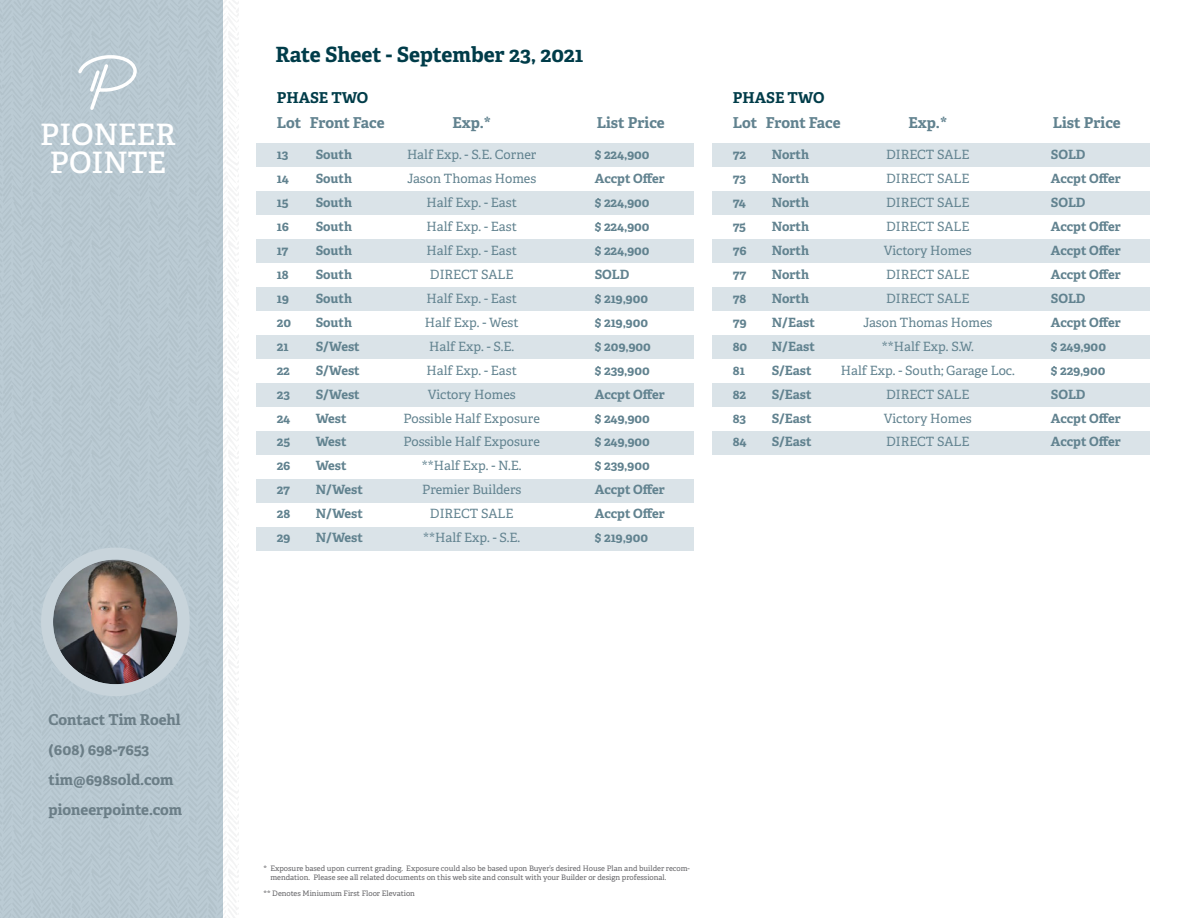
<style>
.page{position:relative;width:1188px;height:918px;background:#fff}
.page>*{position:absolute;margin:0;border:0;box-sizing:border-box;transform-origin:0 0}
.t1{font:600 29.55px/27.8px "Adelle";color:#fff;text-align:center}
.t2{font:700 21px "Adelle";letter-spacing:-.005em;color:#003c49}
.t3{font:700 15px/30px "Adelle";letter-spacing:-.005em;color:#6b7e87}
.t4{font:700 15px "Adelle";color:#61828f}
.t5{font:700 15px "Adelle";color:#003c49}
.t6{font:700 12.75px "Adelle";color:#61828f}
.t7{font:12.75px "Adelle";color:#61828f}
.t8{font:7.5px/9px "Adelle";color:#636366}
</style>
<div class="page">
<svg style="left:0;top:0;width:239px;height:918px;background:#bccbd3"></svg>
<svg style="left:76px;top:55px;width:61px;height:58px;background:#c4d1d8"></svg>
<div style="left:713px;top:143px;width:437px;height:23px;background:#dae3e8"></div>
<div style="left:713px;top:191px;width:437px;height:23px;background:#dae3e8"></div>
<div style="left:713px;top:239px;width:437px;height:23px;background:#dae3e8"></div>
<div style="left:713px;top:287px;width:437px;height:23px;background:#dae3e8"></div>
<div style="left:713px;top:335px;width:437px;height:23px;background:#dae3e8"></div>
<div style="left:713px;top:383px;width:437px;height:23px;background:#dae3e8"></div>
<div style="left:713px;top:431px;width:437px;height:23px;background:#dae3e8"></div>
<div style="left:256px;top:143px;width:438px;height:23px;background:#dae3e8"></div>
<div style="left:256px;top:191px;width:438px;height:23px;background:#dae3e8"></div>
<div style="left:256px;top:239px;width:438px;height:23px;background:#dae3e8"></div>
<div style="left:256px;top:287px;width:438px;height:23px;background:#dae3e8"></div>
<div style="left:256px;top:335px;width:438px;height:23px;background:#dae3e8"></div>
<div style="left:256px;top:383px;width:438px;height:23px;background:#dae3e8"></div>
<div style="left:256px;top:431px;width:438px;height:23px;background:#dae3e8"></div>
<div style="left:256px;top:479px;width:438px;height:23px;background:#dae3e8"></div>
<div style="left:256px;top:527px;width:438px;height:23px;background:#dae3e8"></div>
<img style="left:53px;top:560px;width:125px;height:124px;border-radius:61px">
<div style="left:41px;top:548px;width:149px;height:148px;border:12px solid #c8d4db;border-radius:50%"></div>
<h1 class="t1" style="left:40px;top:121px;width:137px">PIONEER<br>POINTE</h1>
<p class="t3" style="left:49px;top:705px;width:135px">Contact Tim Roehl (608) 698-7653 tim@698sold.com pioneerpointe.com</p>
<h2 class="t2" style="left:275px;top:41px;width:310px">Rate Sheet - September 23, 2021</h2>
<p class="t5" style="left:277px;top:89px;width:93px">PHASE TWO</p>
<p class="t4" style="left:277px;top:113px;width:109px">Lot Front Face</p>
<p class="t4" style="left:452px;top:113px;width:40px">Exp.*</p>
<p class="t4" style="left:597px;top:113px;width:69px">List Price</p>
<p class="t6" style="left:277px;top:146px;width:13px">13</p>
<p class="t6" style="left:316px;top:146px;width:38px">South</p>
<p class="t7" style="left:407px;top:146px;width:131px">Half Exp. - S.E. Corner</p>
<p class="t6" style="left:595px;top:146px;width:56px">$ 224,900</p>
<p class="t6" style="left:277px;top:170px;width:14px">14</p>
<p class="t6" style="left:316px;top:170px;width:38px">South</p>
<p class="t7" style="left:407px;top:170px;width:131px">Jason Thomas Homes</p>
<p class="t6" style="left:595px;top:170px;width:72px">Accpt Offer</p>
<p class="t6" style="left:277px;top:194px;width:14px">15</p>
<p class="t6" style="left:316px;top:194px;width:38px">South</p>
<p class="t7" style="left:427px;top:194px;width:92px">Half Exp. - East</p>
<p class="t6" style="left:595px;top:194px;width:56px">$ 224,900</p>
<p class="t6" style="left:277px;top:218px;width:14px">16</p>
<p class="t6" style="left:316px;top:218px;width:38px">South</p>
<p class="t7" style="left:427px;top:218px;width:92px">Half Exp. - East</p>
<p class="t6" style="left:595px;top:218px;width:56px">$ 224,900</p>
<p class="t6" style="left:277px;top:242px;width:13px">17</p>
<p class="t6" style="left:316px;top:242px;width:38px">South</p>
<p class="t7" style="left:427px;top:242px;width:92px">Half Exp. - East</p>
<p class="t6" style="left:595px;top:242px;width:56px">$ 224,900</p>
<p class="t6" style="left:277px;top:266px;width:14px">18</p>
<p class="t6" style="left:316px;top:266px;width:38px">South</p>
<p class="t7" style="left:430px;top:266px;width:85px">DIRECT SALE</p>
<p class="t6" style="left:595px;top:266px;width:36px">SOLD</p>
<p class="t6" style="left:277px;top:290px;width:14px">19</p>
<p class="t6" style="left:316px;top:290px;width:38px">South</p>
<p class="t7" style="left:427px;top:290px;width:92px">Half Exp. - East</p>
<p class="t6" style="left:595px;top:290px;width:55px">$ 219,900</p>
<p class="t6" style="left:277px;top:314px;width:16px">20</p>
<p class="t6" style="left:316px;top:314px;width:38px">South</p>
<p class="t7" style="left:425px;top:314px;width:95px">Half Exp. - West</p>
<p class="t6" style="left:595px;top:314px;width:55px">$ 219,900</p>
<p class="t6" style="left:277px;top:338px;width:13px">21</p>
<p class="t6" style="left:316px;top:338px;width:46px">S/West</p>
<p class="t7" style="left:429px;top:338px;width:87px">Half Exp. - S.E.</p>
<p class="t6" style="left:595px;top:338px;width:58px">$ 209,900</p>
<p class="t6" style="left:277px;top:362px;width:15px">22</p>
<p class="t6" style="left:316px;top:362px;width:46px">S/West</p>
<p class="t7" style="left:427px;top:362px;width:92px">Half Exp. - East</p>
<p class="t6" style="left:595px;top:362px;width:56px">$ 239,900</p>
<p class="t6" style="left:277px;top:386px;width:15px">23</p>
<p class="t6" style="left:316px;top:386px;width:46px">S/West</p>
<p class="t7" style="left:428px;top:386px;width:90px">Victory Homes</p>
<p class="t6" style="left:595px;top:386px;width:72px">Accpt Offer</p>
<p class="t6" style="left:277px;top:410px;width:15px">24</p>
<p class="t6" style="left:316px;top:410px;width:32px">West</p>
<p class="t7" style="left:404px;top:410px;width:138px">Possible Half Exposure</p>
<p class="t6" style="left:595px;top:410px;width:57px">$ 249,900</p>
<p class="t6" style="left:277px;top:434px;width:15px">25</p>
<p class="t6" style="left:316px;top:434px;width:32px">West</p>
<p class="t7" style="left:404px;top:434px;width:138px">Possible Half Exposure</p>
<p class="t6" style="left:595px;top:434px;width:57px">$ 249,900</p>
<p class="t6" style="left:277px;top:458px;width:15px">26</p>
<p class="t6" style="left:316px;top:458px;width:32px">West</p>
<p class="t7" style="left:422px;top:458px;width:101px">**Half Exp. - N.E.</p>
<p class="t6" style="left:595px;top:458px;width:56px">$ 239,900</p>
<p class="t6" style="left:277px;top:482px;width:15px">27</p>
<p class="t6" style="left:316px;top:482px;width:49px">N/West</p>
<p class="t7" style="left:422px;top:482px;width:101px">Premier Builders</p>
<p class="t6" style="left:595px;top:482px;width:72px">Accpt Offer</p>
<p class="t6" style="left:277px;top:506px;width:15px">28</p>
<p class="t6" style="left:316px;top:506px;width:49px">N/West</p>
<p class="t7" style="left:430px;top:506px;width:85px">DIRECT SALE</p>
<p class="t6" style="left:595px;top:506px;width:72px">Accpt Offer</p>
<p class="t6" style="left:277px;top:530px;width:15px">29</p>
<p class="t6" style="left:316px;top:530px;width:49px">N/West</p>
<p class="t7" style="left:423px;top:530px;width:99px">**Half Exp. - S.E.</p>
<p class="t6" style="left:595px;top:530px;width:55px">$ 219,900</p>
<p class="t5" style="left:733px;top:89px;width:93px">PHASE TWO</p>
<p class="t4" style="left:733px;top:113px;width:109px">Lot Front Face</p>
<p class="t4" style="left:908px;top:113px;width:40px">Exp.*</p>
<p class="t4" style="left:1053px;top:113px;width:69px">List Price</p>
<p class="t6" style="left:733px;top:146px;width:15px">72</p>
<p class="t6" style="left:772px;top:146px;width:39px">North</p>
<p class="t7" style="left:886px;top:146px;width:85px">DIRECT SALE</p>
<p class="t6" style="left:1051px;top:146px;width:36px">SOLD</p>
<p class="t6" style="left:733px;top:170px;width:15px">73</p>
<p class="t6" style="left:772px;top:170px;width:39px">North</p>
<p class="t7" style="left:886px;top:170px;width:85px">DIRECT SALE</p>
<p class="t6" style="left:1051px;top:170px;width:72px">Accpt Offer</p>
<p class="t6" style="left:733px;top:194px;width:15px">74</p>
<p class="t6" style="left:772px;top:194px;width:39px">North</p>
<p class="t7" style="left:886px;top:194px;width:85px">DIRECT SALE</p>
<p class="t6" style="left:1051px;top:194px;width:36px">SOLD</p>
<p class="t6" style="left:733px;top:218px;width:15px">75</p>
<p class="t6" style="left:772px;top:218px;width:39px">North</p>
<p class="t7" style="left:886px;top:218px;width:85px">DIRECT SALE</p>
<p class="t6" style="left:1051px;top:218px;width:72px">Accpt Offer</p>
<p class="t6" style="left:733px;top:242px;width:15px">76</p>
<p class="t6" style="left:772px;top:242px;width:39px">North</p>
<p class="t7" style="left:884px;top:242px;width:90px">Victory Homes</p>
<p class="t6" style="left:1051px;top:242px;width:72px">Accpt Offer</p>
<p class="t6" style="left:733px;top:266px;width:15px">77</p>
<p class="t6" style="left:772px;top:266px;width:39px">North</p>
<p class="t7" style="left:886px;top:266px;width:85px">DIRECT SALE</p>
<p class="t6" style="left:1051px;top:266px;width:72px">Accpt Offer</p>
<p class="t6" style="left:733px;top:290px;width:15px">78</p>
<p class="t6" style="left:772px;top:290px;width:39px">North</p>
<p class="t7" style="left:886px;top:290px;width:85px">DIRECT SALE</p>
<p class="t6" style="left:1051px;top:290px;width:36px">SOLD</p>
<p class="t6" style="left:733px;top:314px;width:15px">79</p>
<p class="t6" style="left:772px;top:314px;width:45px">N/East</p>
<p class="t7" style="left:863px;top:314px;width:131px">Jason Thomas Homes</p>
<p class="t6" style="left:1051px;top:314px;width:72px">Accpt Offer</p>
<p class="t6" style="left:733px;top:338px;width:16px">80</p>
<p class="t6" style="left:772px;top:338px;width:45px">N/East</p>
<p class="t7" style="left:882px;top:338px;width:93px">**Half Exp. S.W.</p>
<p class="t6" style="left:1051px;top:338px;width:57px">$ 249,900</p>
<p class="t6" style="left:733px;top:362px;width:14px">81</p>
<p class="t6" style="left:772px;top:362px;width:41px">S/East</p>
<p class="t7" style="left:841px;top:362px;width:175px">Half Exp. - South; Garage Loc.</p>
<p class="t6" style="left:1051px;top:362px;width:56px">$ 229,900</p>
<p class="t6" style="left:733px;top:386px;width:15px">82</p>
<p class="t6" style="left:772px;top:386px;width:41px">S/East</p>
<p class="t7" style="left:886px;top:386px;width:85px">DIRECT SALE</p>
<p class="t6" style="left:1051px;top:386px;width:36px">SOLD</p>
<p class="t6" style="left:733px;top:410px;width:15px">83</p>
<p class="t6" style="left:772px;top:410px;width:41px">S/East</p>
<p class="t7" style="left:884px;top:410px;width:90px">Victory Homes</p>
<p class="t6" style="left:1051px;top:410px;width:72px">Accpt Offer</p>
<p class="t6" style="left:733px;top:434px;width:15px">84</p>
<p class="t6" style="left:772px;top:434px;width:41px">S/East</p>
<p class="t7" style="left:886px;top:434px;width:85px">DIRECT SALE</p>
<p class="t6" style="left:1051px;top:434px;width:72px">Accpt Offer</p>
<p class="t8" style="left:270px;top:864px;width:421px;text-indent:-7px">* Exposure based upon current grading. Exposure could also be based upon Buyer’s desired House Plan and builder recom&shy;mendation. Please see all related documents on this web site and consult with your Builder or design professional.</p>
<p class="t8" style="left:264px;top:889px;width:153px">** Denotes Miniumum First Floor Elevation</p>
</div>
